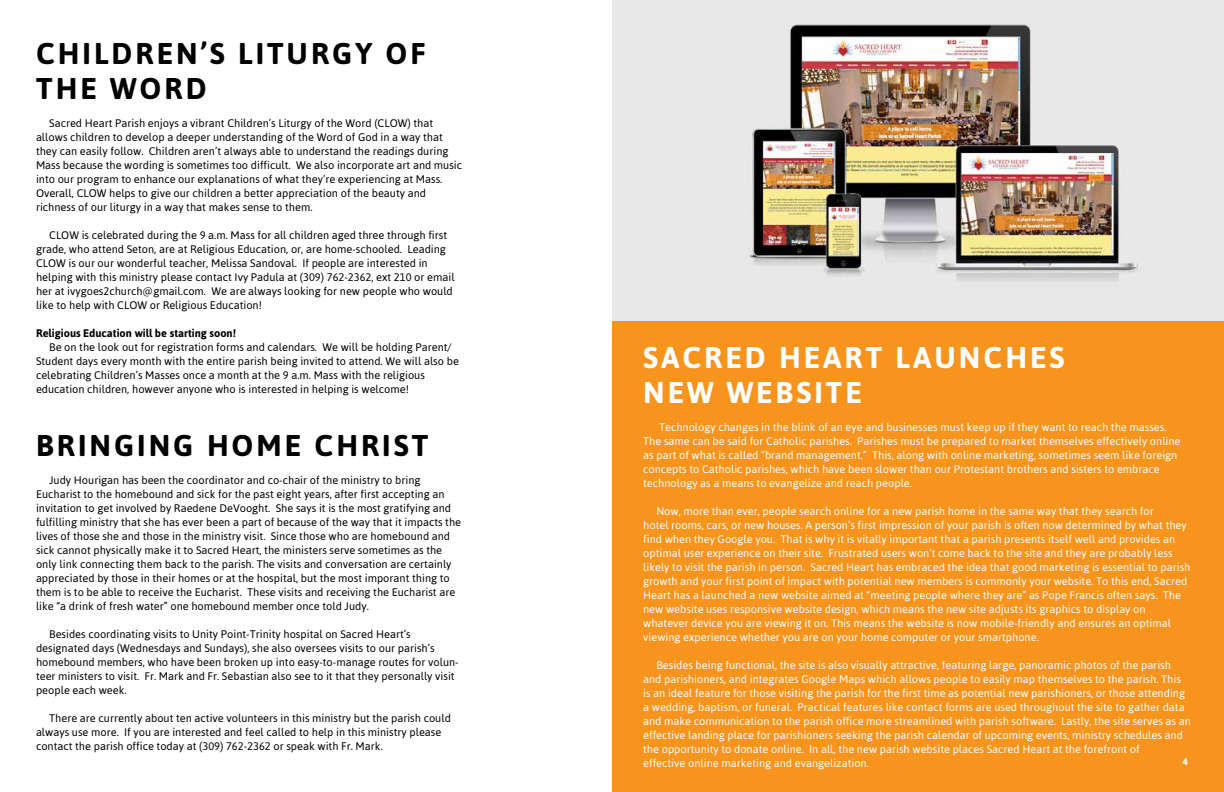
<style>
.page{position:relative;width:1224px;height:792px;background:#fff}
.page>*{position:absolute;margin:0;border:0;box-sizing:border-box;transform-origin:0 0}
.t1{font:700 30px/35px "Asap";letter-spacing:.1em;color:#000}
.t2{font:700 30px/35px "Asap";letter-spacing:.1em;color:#fff}
.t3{font:11px/14px "Asap";color:#000}
.t4{font:11px/14px "Asap";color:#fff}
.t5{font:700 11px "Asap";color:#000}
.t6{font:700 10px "Asap";color:#fff}
</style>
<div class="page">
<div style="left:612px;top:0;width:612px;height:792px;background:#f7941e"></div>
<img style="left:612px;top:0;width:612px;height:321px">
<h1 class="t1" style="left:36px;top:36px;width:391px">CHILDREN’S LITURGY OF<br>THE WORD</h1>
<p class="t3" style="left:36px;top:116px;width:428px;text-indent:13px">Sacred Heart Parish enjoys a vibrant Children’s Liturgy of the Word (CLOW) that allows children to develop a deeper understanding of the Word of God in a way that they can easily follow. Children aren’t always able to understand the readings during Mass because the wording is sometimes too difficult. We also incorporate art and music into our program to enhance our explanations of what they’re experiencing at Mass.<br>Overall, CLOW helps to give our children a better appreciation of the beauty and richness of our liturgy in a way that makes sense to them.</p>
<p class="t3" style="left:36px;top:228px;width:420px;text-indent:13px">CLOW is celebrated during the 9 a.m. Mass for all children aged three through first grade, who attend Seton, are at Religious Education, or, are home-schooled. Leading CLOW is our our wonderful teacher, Melissa Sandoval. If people are interested in helping with this ministry please contact Ivy Padula at (309) 762-2362, ext 210 or email her at ivygoes2church@gmail.com. We are always looking for new people who would like to help with CLOW or Religious Education!</p>
<p class="t5" style="left:36px;top:327px;width:202px">Religious Education will be starting soon!</p>
<p class="t3" style="left:36px;top:340px;width:424px;text-indent:13px">Be on the look out for registration forms and calendars. We will be holding Parent/ Student days every month with the entire parish being invited to attend. We will also be celebrating Children’s Masses once a month at the 9 a.m. Mass with the religious education children, however anyone who is interested in helping is welcome!</p>
<h1 class="t1" style="left:36px;top:428px;width:394px">BRINGING HOME CHRIST</h1>
<p class="t3" style="left:36px;top:473px;width:427px;text-indent:13px">Judy Hourigan has been the coordinator and co-chair of the ministry to bring Eucharist to the homebound and sick for the past eight years, after first accepting an invitation to get involved by Raedene DeVooght. She says it is the most gratifying and fulfilling ministry that she has ever been a part of because of the way that it impacts the lives of those she and those in the ministry visit. Since those who are homebound and sick cannot physically make it to Sacred Heart, the ministers serve sometimes as the only link connecting them back to the parish. The visits and conversation are certainly appreciated by those in their homes or at the hospital, but the most imporant thing to them is to be able to receive the Eucharist. These visits and receiving the Eucharist are like “a drink of fresh water” one homebound member once told Judy.</p>
<p class="t3" style="left:36px;top:627px;width:424px;text-indent:13px">Besides coordinating visits to Unity Point-Trinity hospital on Sacred Heart’s designated days (Wednesdays and Sundays), she also oversees visits to our parish’s homebound members, who have been broken up into easy-to-manage routes for volun&shy;teer ministers to visit. Fr. Mark and Fr. Sebastian also see to it that they personally visit people each week.</p>
<p class="t3" style="left:36px;top:711px;width:416px;text-indent:13px">There are currently about ten active volunteers in this ministry but the parish could always use more. If you are interested and feel called to help in this ministry please contact the parish office today at (309) 762-2362 or speak with Fr. Mark.</p>
<h1 class="t2" style="left:643px;top:339px;width:423px">SACRED HEART LAUNCHES<br>NEW WEBSITE</h1>
<p class="t4" style="left:643px;top:420px;width:539px;text-indent:16px">Technology changes in the blink of an eye and businesses must keep up if they want to reach the masses.<br>The same can be said for Catholic parishes. Parishes must be prepared to market themselves effectively online as part of what is called “brand management.” This, along with online marketing, sometimes seem like foreign concepts to Catholic parishes, which have been slower than our Protestant brothers and sisters to embrace technology as a means to evangelize and reach people.</p>
<p class="t4" style="left:643px;top:504px;width:549px;text-indent:13px">Now, more than ever, people search online for a new parish home in the same way that they search for<br>hotel rooms, cars, or new houses. A person’s first impression of your parish is often now determined by what they find when they Google you. That is why it is vitally important that a parish presents itself well and provides an optimal user experience on their site. Frustrated users won’t come back to the site and they are probably less likely to visit the parish in person. Sacred Heart has embraced the idea that good marketing is essential to parish growth and your first point of impact with potential new members is commonly your website. To this end, Sacred Heart has a launched a new website aimed at “meeting people where they are” as Pope Francis often says. The new website uses responsive website design, which means the new site adjusts its graphics to display on whatever device you are viewing it on. This means the website is now mobile-friendly and ensures an optimal viewing experience whether you are on your home computer or your smartphone.</p>
<p class="t4" style="left:643px;top:658px;width:549px;text-indent:13px">Besides being functional, the site is also visually attractive, featuring large, panoramic photos of the parish and parishioners, and integrates Google Maps which allows people to easily map themselves to the parish. This is an ideal feature for those visiting the parish for the first time as potential new parishioners, or those attending a wedding, baptism, or funeral. Practical features like contact forms are used throughout the site to gather data and make communication to the parish office more streamlined with parish software. Lastly, the site serves as an effective landing place for parishioners seeking the parish calendar of upcoming events, ministry schedules and the opportunity to donate online. In all, the new parish website places Sacred Heart at the forefront of<br>effective online marketing and evangelization.</p>
<p class="t6" style="left:1183px;top:756px;width:7px">4</p>
</div>
